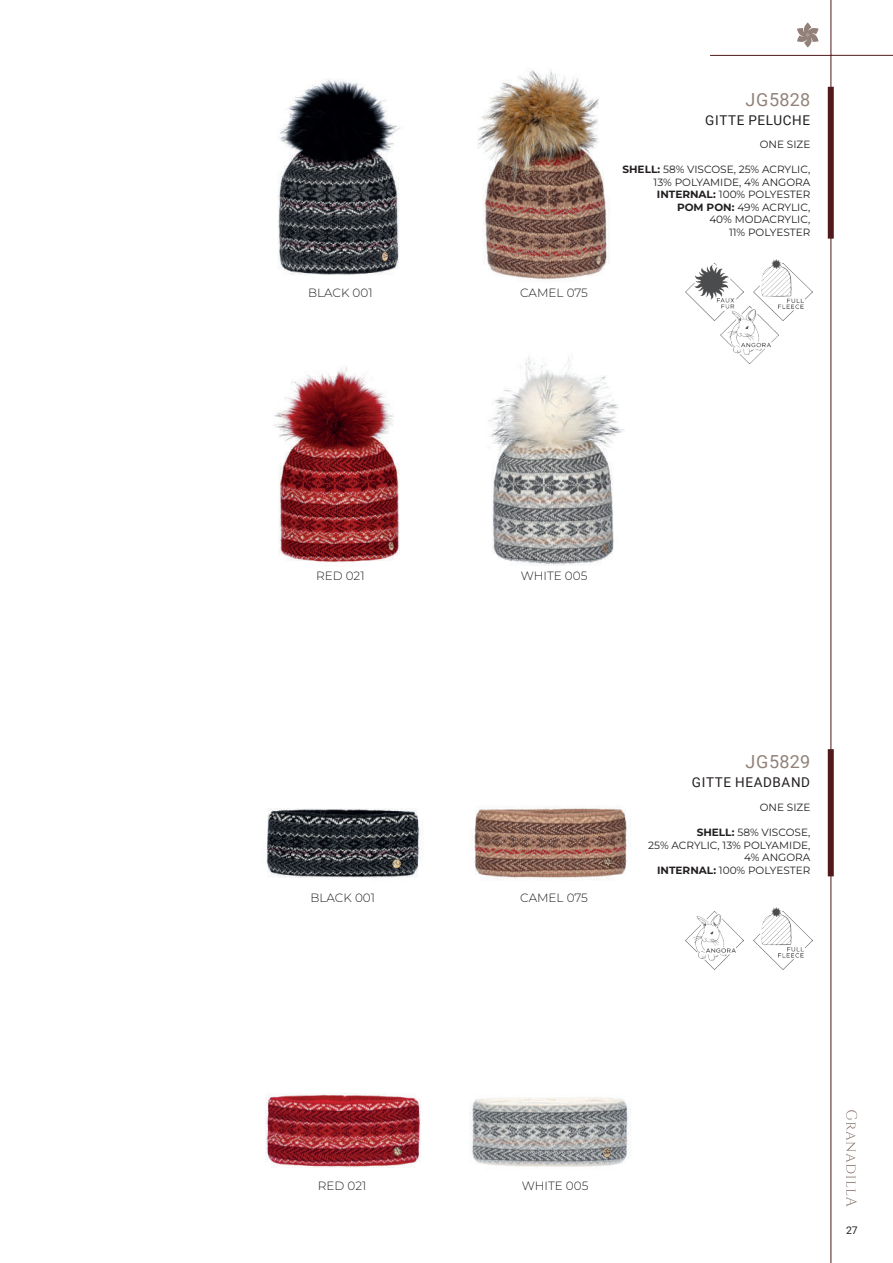
<style>
.page{position:relative;width:893px;height:1263px;background:#fff}
.page>*{position:absolute;margin:0;border:0;box-sizing:border-box;transform-origin:0 0}
.t1{font:18px "Roboto";letter-spacing:.015em;color:#92817a}
.t2{font:13.5px "Roboto";letter-spacing:.045em;color:#231f20}
.t3{font:300 12px "Montserrat";color:#231f20}
.t4{font:10.5px/12.6px "Montserrat";color:#231f20;text-align:right}
.t5{font:10.5px "Roboto";color:#231f20}
.s1{font-weight:700}
</style>
<div class="page">
<svg style="left:846px;top:1110px;width:11px;height:97px"></svg>
<svg style="left:830px;top:0;width:63px;height:56px"></svg>
<svg style="left:710px;top:55px;width:122px;height:1208px"></svg>
<svg style="left:797px;top:22px;width:22px;height:25px"></svg>
<div style="left:828px;top:87px;width:6px;height:152px;background:#50191c"></div>
<img style="left:278px;top:79px;width:123px;height:196px">
<img style="left:273px;top:365px;width:127px;height:199px">
<img style="left:477px;top:70px;width:132px;height:212px">
<img style="left:488px;top:356px;width:137px;height:210px">
<img style="left:754px;top:259px;width:58px;height:65px">
<img style="left:720px;top:303px;width:58px;height:64px">
<img style="left:685px;top:259px;width:59px;height:65px">
<div style="left:828px;top:749px;width:6px;height:127px;background:#50191c"></div>
<img style="left:266px;top:808px;width:155px;height:70px">
<img style="left:474px;top:807px;width:153px;height:73px">
<img style="left:265px;top:1093px;width:156px;height:75px">
<img style="left:469px;top:1097px;width:162px;height:70px">
<img style="left:754px;top:908px;width:58px;height:64px">
<img style="left:685px;top:908px;width:59px;height:64px">
<p class="t3" style="left:308px;top:285px;width:66px">BLACK 001</p>
<p class="t3" style="left:520px;top:285px;width:69px">CAMEL 075</p>
<h1 class="t1" style="left:745px;top:87px;width:66px">JG5828</h1>
<p class="t2" style="left:705px;top:110px;width:106px">GITTE PELUCHE</p>
<p class="t4" style="left:760px;top:137px;width:52px">ONE SIZE</p>
<p class="t4" style="left:622px;top:163px;width:189px"><span class="s1">SHELL:</span> 58% VISCOSE, 25% ACRYLIC,<br>13% POLYAMIDE, 4% ANGORA<br><span class="s1">INTERNAL:</span> 100% POLYESTER<br><span class="s1">POM PON:</span> 49% ACRYLIC,<br>40% MODACRYLIC,<br>11% POLYESTER</p>
<p class="t3" style="left:316px;top:568px;width:50px">RED 021</p>
<p class="t3" style="left:521px;top:568px;width:68px">WHITE 005</p>
<p class="t3" style="left:311px;top:889px;width:66px">BLACK 001</p>
<p class="t3" style="left:520px;top:889px;width:69px">CAMEL 075</p>
<h1 class="t1" style="left:745px;top:749px;width:66px">JG5829</h1>
<p class="t2" style="left:692px;top:773px;width:120px">GITTE HEADBAND</p>
<p class="t4" style="left:760px;top:800px;width:52px">ONE SIZE</p>
<p class="t4" style="left:648px;top:826px;width:164px"><span class="s1">SHELL:</span> 58% VISCOSE,<br>25% ACRYLIC, 13% POLYAMIDE,<br>4% ANGORA<br><span class="s1">INTERNAL:</span> 100% POLYESTER</p>
<p class="t3" style="left:318px;top:1177px;width:50px">RED 021</p>
<p class="t3" style="left:522px;top:1177px;width:68px">WHITE 005</p>
<p class="t5" style="left:846px;top:1222px;width:13px">27</p>
</div>
